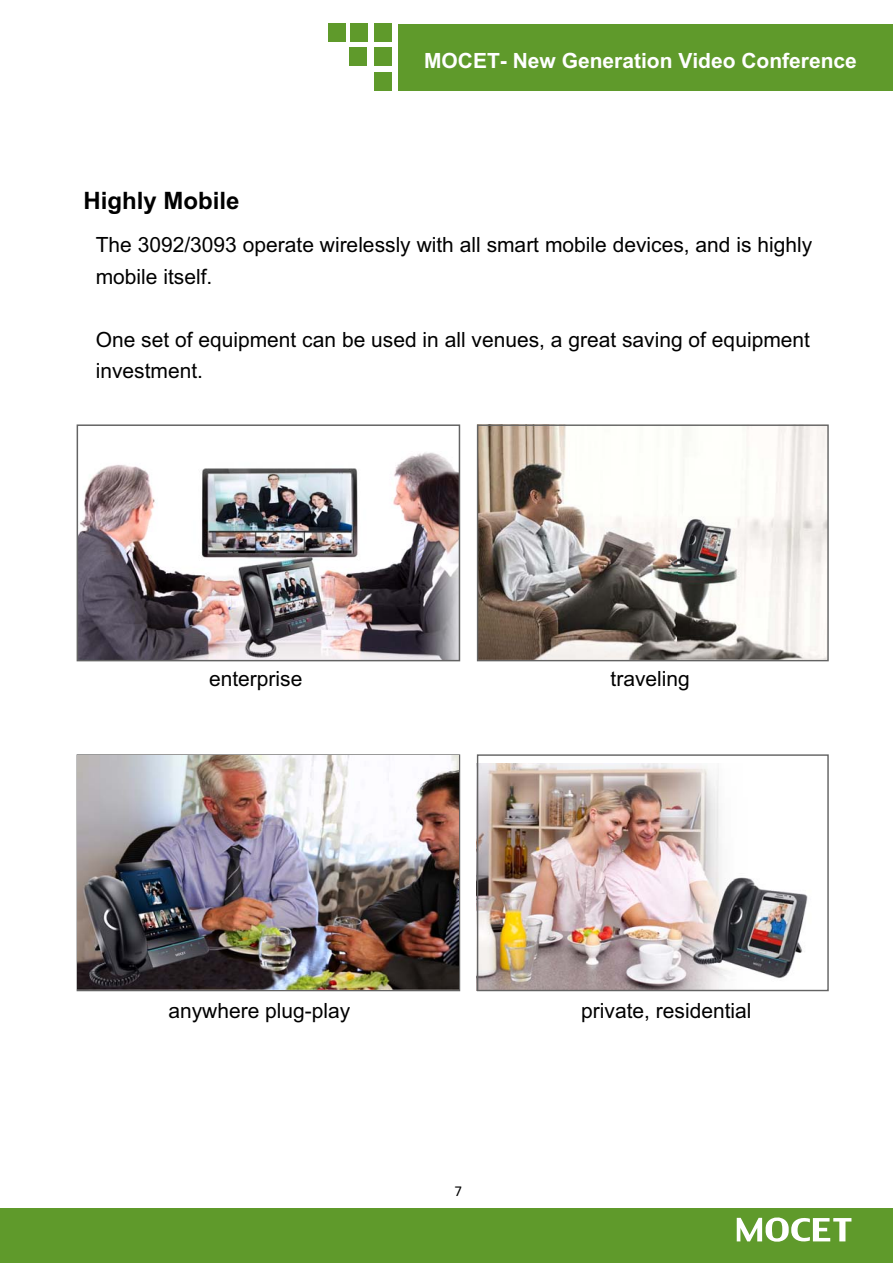
<style>
.page{position:relative;width:893px;height:1263px;background:#fff}
.page>*{position:absolute;margin:0;border:0;box-sizing:border-box;transform-origin:0 0}
.t1{font:700 24px "Arial";color:#000}
.t2{font:21px/31.5px "Arial";color:#000}
.t3{font:700 21px "Arial";color:#fff}
.t4{font:15px "Calibri";color:#000}
</style>
<div class="page">
<img style="left:79px;top:452px;width:379px;height:207px">
<div style="left:77px;top:424px;width:383px;height:237px;border:1px solid #636363"></div>
<img style="left:479px;top:763px;width:329px;height:226px">
<div style="left:477px;top:754px;width:352px;height:237px;border:1px solid #636363"></div>
<div style="left:77px;top:754px;width:383px;height:237px;border:1px solid #636363"></div>
<img style="left:479px;top:426px;width:348px;height:233px">
<div style="left:477px;top:424px;width:352px;height:237px;border:1px solid #636363"></div>
<img style="left:78px;top:756px;width:380px;height:234px">
<div style="left:398px;top:24px;width:495px;height:66px;background:#5f9a2b"></div>
<div style="left:0;top:1208px;width:893px;height:55px;background:#5f9a2b"></div>
<div style="left:374px;top:23px;width:18px;height:19px;background:#5f9a2b"></div>
<div style="left:350px;top:23px;width:18px;height:19px;background:#5f9a2b"></div>
<div style="left:328px;top:23px;width:18px;height:19px;background:#5f9a2b"></div>
<div style="left:374px;top:72px;width:18px;height:19px;background:#5f9a2b"></div>
<div style="left:374px;top:47px;width:18px;height:19px;background:#5f9a2b"></div>
<div style="left:349px;top:47px;width:18px;height:19px;background:#5f9a2b"></div>
<svg style="left:737px;top:1217px;width:114px;height:25px"></svg>
<p class="t1" style="left:84px;top:192px;width:157px">Highly Mobile</p>
<p class="t3" style="left:424px;top:53px;width:434px">MOCET- New Generation Video Conference</p>
<p class="t2" style="left:96px;top:231px;width:718px">The 3092/3093 operate wirelessly with all smart mobile devices, and is highly mobile itself.</p>
<p class="t2" style="left:96px;top:326px;width:716px">One set of equipment can be used in all venues, a great saving of equipment investment.</p>
<p class="t2" style="left:209px;top:665px;width:95px">enterprise</p>
<p class="t2" style="left:610px;top:665px;width:81px">traveling</p>
<p class="t2" style="left:168px;top:997px;width:184px">anywhere plug-play</p>
<p class="t2" style="left:581px;top:997px;width:172px">private, residential</p>
<p class="t4" style="left:454px;top:1183px;width:9px">7</p>
</div>
